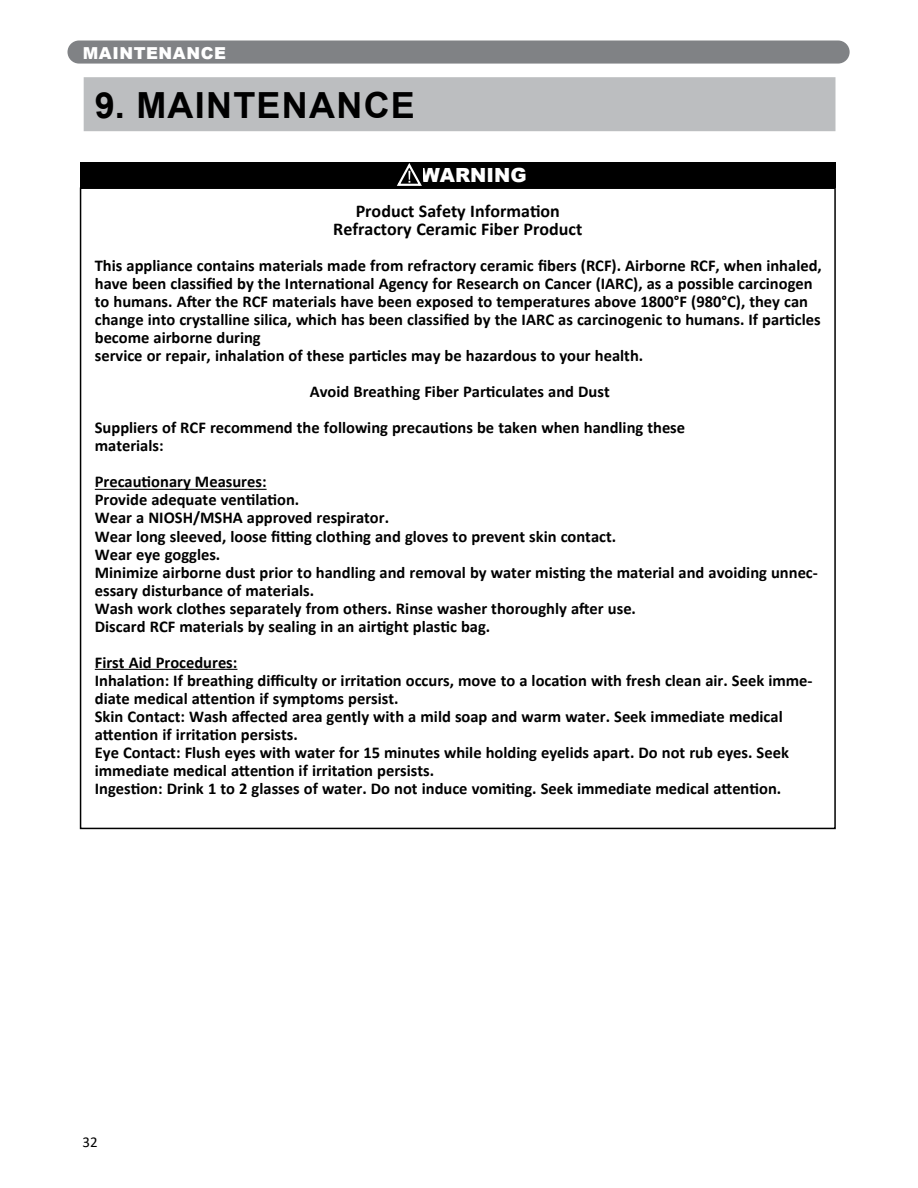
<style>
.page{position:relative;width:918px;height:1188px;background:#fff}
.page>*{position:absolute;margin:0;border:0;box-sizing:border-box;transform-origin:0 0}
.t1{font:700 36px "Arial";letter-spacing:.035em;color:#000}
.t2{font:900 19.5px "Arial";color:#fff}
.t3{font:700 18px/18px "Calibri";color:#000;text-align:center}
.t4{font:700 16.5px/18px "Calibri";color:#000}
.t5{font:900 16.5px "Arial";letter-spacing:.035em;color:#fff}
.t6{font:15px "Calibri";color:#000}
</style>
<div class="page">
<div style="left:68px;top:40px;width:782px;height:24px;background:#808285;border-radius:12px"></div>
<div style="left:82px;top:90px;width:755px;height:48px;background:linear-gradient(to right,#fff,#fff)"></div>
<div style="left:84px;top:77px;width:751px;height:54px;background:#bcbec0"></div>
<div style="left:80px;top:162px;width:756px;height:26px;background:#000"></div>
<hr style="left:95px;top:489px;width:172px;height:1px;background:#000">
<hr style="left:95px;top:669px;width:142px;height:1px;background:#000">
<svg style="left:397px;top:164px;width:25px;height:22px"></svg>
<p class="t5" style="left:83px;top:41px;width:145px">MAINTENANCE</p>
<h1 class="t1" style="left:95px;top:80px;width:322px">9. MAINTENANCE</h1>
<p class="t2" style="left:420px;top:161px;width:108px">WARNING</p>
<p class="t3" style="left:333px;top:202px;width:250px">Product Safety Information<br>Refractory Ceramic Fiber Product</p>
<p class="t4" style="left:95px;top:257px;width:728px">This appliance contains materials made from refractory ceramic fibers (RCF). Airborne RCF, when inhaled, have been classified by the International Agency for Research on Cancer (IARC), as a possible carcinogen to humans. After the RCF materials have been exposed to temperatures above 1800°F (980°C), they can change into crystalline silica, which has been classified by the IARC as carcinogenic to humans. If particles become airborne during<br>service or repair, inhalation of these particles may be hazardous to your health.</p>
<p class="t4" style="left:95px;top:374px;width:592px;line-height:36px;text-indent:215px">Avoid Breathing Fiber Particulates and Dust<br>Suppliers of RCF recommend the following precautions be taken when handling these</p>
<p class="t4" style="left:95px;top:428px;width:173px;line-height:36px">materials:<br>Precautionary Measures:</p>
<p class="t4" style="left:95px;top:491px;width:725px">Provide adequate ventilation.<br>Wear a NIOSH/MSHA approved respirator.<br>Wear long sleeved, loose fitting clothing and gloves to prevent skin contact.<br>Wear eye goggles.<br>Minimize airborne dust prior to handling and removal by water misting the material and avoiding unnec&shy;essary disturbance of materials.<br>Wash work clothes separately from others. Rinse washer thoroughly after use.<br>Discard RCF materials by sealing in an airtight plastic bag.</p>
<p class="t4" style="left:95px;top:653px;width:719px">First Aid Procedures:<br>Inhalation: If breathing difficulty or irritation occurs, move to a location with fresh clean air. Seek imme&shy;diate medical attention if symptoms persist.<br>Skin Contact: Wash affected area gently with a mild soap and warm water. Seek immediate medical attention if irritation persists.<br>Eye Contact: Flush eyes with water for 15 minutes while holding eyelids apart. Do not rub eyes. Seek immediate medical attention if irritation persists.<br>Ingestion: Drink 1 to 2 glasses of water. Do not induce vomiting. Seek immediate medical attention.</p>
<p class="t6" style="left:82px;top:1131px;width:17px">32</p>
</div>
